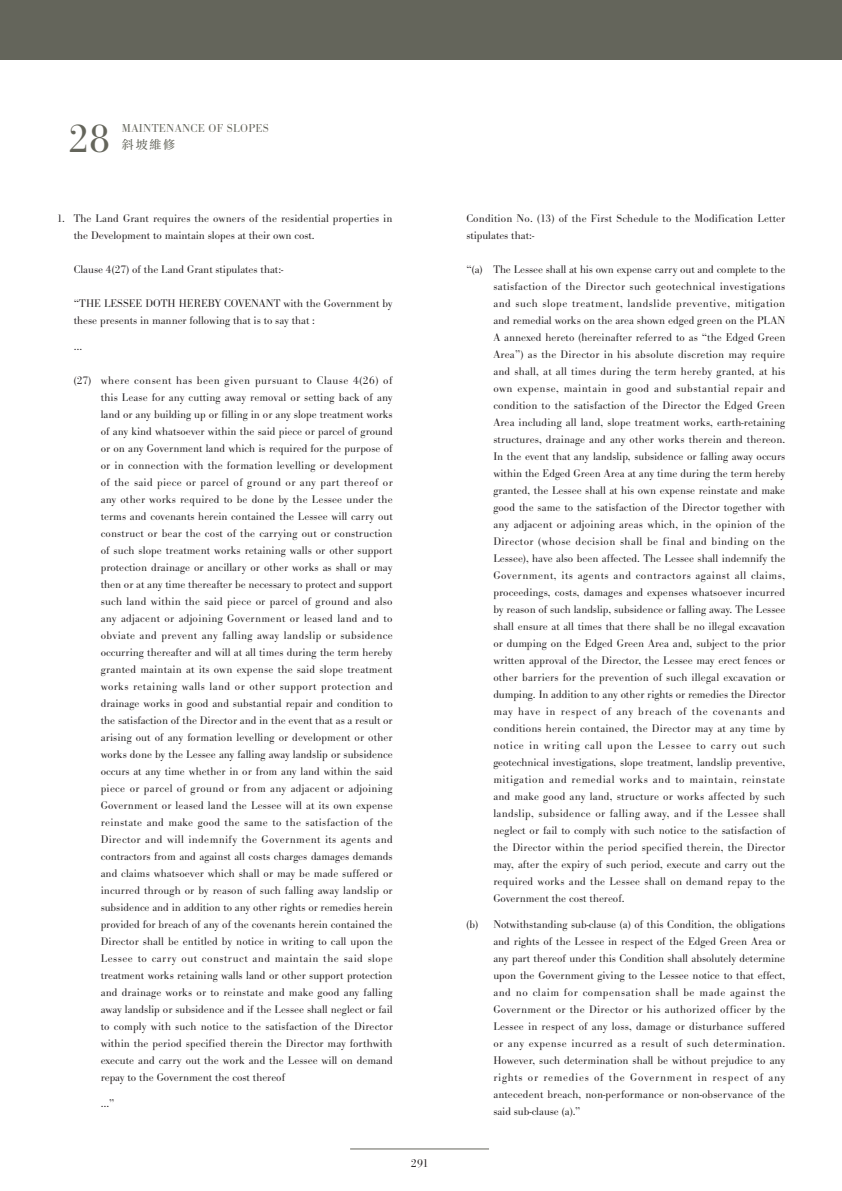
<style>
.page{position:relative;width:842px;height:1191px;background:#fff}
.page>*{position:absolute;margin:0;border:0;box-sizing:border-box;transform-origin:0 0}
.t1{font:300 42px "URW Bodoni W01";color:#64655b}
.t2{font:300 12px "URW Bodoni W01";letter-spacing:.025em;color:#64655b}
.t3{font:500 12px "Source Han Serif TC";color:#64655b}
.t4{font:300 12px "URW Bodoni W01";color:#231f20}
.t5{font:300 11.5px/17px "URW Bodoni W01";color:#231f20}
</style>
<div class="page">
<hr style="left:350px;top:1148px;width:139px;height:1px;background:#64655b">
<div style="left:421px;top:0;width:421px;height:60px;background:#64655b"></div>
<div style="left:0;top:0;width:421px;height:60px;background:#64655b"></div>
<h1 class="t1" style="left:68px;top:116px;width:44px">28</h1>
<p class="t2" style="left:122px;top:121px;width:149px">MAINTENANCE OF SLOPES</p>
<p class="t3" style="left:122px;top:137px;width:55px">斜坡維修</p>
<p class="t5" style="left:74px;top:210px;width:320px;text-indent:-17px">1. The Land Grant requires the owners of the residential properties in the Development to maintain slopes at their own cost.</p>
<p class="t5" style="left:74px;top:261px;width:211px">Clause 4(27) of the Land Grant stipulates that:-</p>
<p class="t5" style="left:74px;top:295px;width:320px">“THE LESSEE DOTH HEREBY COVENANT with the Government by these presents in manner following that is to say that :</p>
<p class="t5" style="left:74px;top:338px;width:10px">…</p>
<p class="t5" style="left:101px;top:372px;width:294px;text-align:justify;text-indent:-27px">(27) where consent has been given pursuant to Clause 4(26) of this Lease for any cutting away removal or setting back of any land or any building up or filling in or any slope treatment works of any kind whatsoever within the said piece or parcel of ground or on any Government land which is required for the purpose of or in connection with the formation levelling or development of the said piece or parcel of ground or any part thereof or any other works required to be done by the Lessee under the terms and covenants herein contained the Lessee will carry out construct or bear the cost of the carrying out or construction of such slope treatment works retaining walls or other support protection drainage or ancillary or other works as shall or may then or at any time thereafter be necessary to protect and support such land within the said piece or parcel of ground and also any adjacent or adjoining Government or leased land and to obviate and prevent any falling away landslip or subsidence occurring thereafter and will at all times during the term hereby granted maintain at its own expense the said slope treatment works retaining walls land or other support protection and drainage works in good and substantial repair and condition to the satisfaction of the Director and in the event that as a result or arising out of any formation levelling or development or other works done by the Lessee any falling away landslip or subsidence occurs at any time whether in or from any land within the said piece or parcel of ground or from any adjacent or adjoining Government or leased land the Lessee will at its own expense reinstate and make good the same to the satisfaction of the Director and will indemnify the Government its agents and contractors from and against all costs charges damages demands and claims whatsoever which shall or may be made suffered or incurred through or by reason of such falling away landslip or subsidence and in addition to any other rights or remedies herein provided for breach of any of the covenants herein contained the Director shall be entitled by notice in writing to call upon the Lessee to carry out construct and maintain the said slope treatment works retaining walls land or other support protection and drainage works or to reinstate and make good any falling away landslip or subsidence and if the Lessee shall neglect or fail to comply with such notice to the satisfaction of the Director within the period specified therein the Director may forthwith execute and carry out the work and the Lessee will on demand repay to the Government the cost thereof</p>
<p class="t5" style="left:101px;top:1094px;width:15px">…”</p>
<p class="t4" style="left:411px;top:1156px;width:19px">291</p>
<p class="t5" style="left:466px;top:210px;width:320px">Condition No. (13) of the First Schedule to the Modification Letter stipulates that:-</p>
<p class="t5" style="left:493px;top:261px;width:294px;text-align:justify;text-indent:-27px">“(a) The Lessee shall at his own expense carry out and complete to the satisfaction of the Director such geotechnical investigations and such slope treatment, landslide preventive, mitigation and remedial works on the area shown edged green on the PLAN A annexed hereto (hereinafter referred to as “the Edged Green Area”) as the Director in his absolute discretion may require and shall, at all times during the term hereby granted, at his own expense, maintain in good and substantial repair and condition to the satisfaction of the Director the Edged Green Area including all land, slope treatment works, earth-retaining structures, drainage and any other works therein and thereon.<br>In the event that any landslip, subsidence or falling away occurs within the Edged Green Area at any time during the term hereby granted, the Lessee shall at his own expense reinstate and make good the same to the satisfaction of the Director together with any adjacent or adjoining areas which, in the opinion of the Director (whose decision shall be final and binding on the Lessee), have also been affected. The Lessee shall indemnify the Government, its agents and contractors against all claims, proceedings, costs, damages and expenses whatsoever incurred by reason of such landslip, subsidence or falling away. The Lessee shall ensure at all times that there shall be no illegal excavation or dumping on the Edged Green Area and, subject to the prior written approval of the Director, the Lessee may erect fences or other barriers for the prevention of such illegal excavation or dumping. In addition to any other rights or remedies the Director may have in respect of any breach of the covenants and conditions herein contained, the Director may at any time by notice in writing call upon the Lessee to carry out such geotechnical investigations, slope treatment, landslip preventive, mitigation and remedial works and to maintain, reinstate and make good any land, structure or works affected by such landslip, subsidence or falling away, and if the Lessee shall neglect or fail to comply with such notice to the satisfaction of the Director within the period specified therein, the Director may, after the expiry of such period, execute and carry out the required works and the Lessee shall on demand repay to the Government the cost thereof.</p>
<p class="t5" style="left:493px;top:916px;width:294px;text-align:justify;text-indent:-27px">(b) Notwithstanding sub-clause (a) of this Condition, the obligations and rights of the Lessee in respect of the Edged Green Area or any part thereof under this Condition shall absolutely determine upon the Government giving to the Lessee notice to that effect, and no claim for compensation shall be made against the Government or the Director or his authorized officer by the Lessee in respect of any loss, damage or disturbance suffered or any expense incurred as a result of such determination.<br>However, such determination shall be without prejudice to any rights or remedies of the Government in respect of any antecedent breach, non-performance or non-observance of the said sub-clause (a).”</p>
</div>
